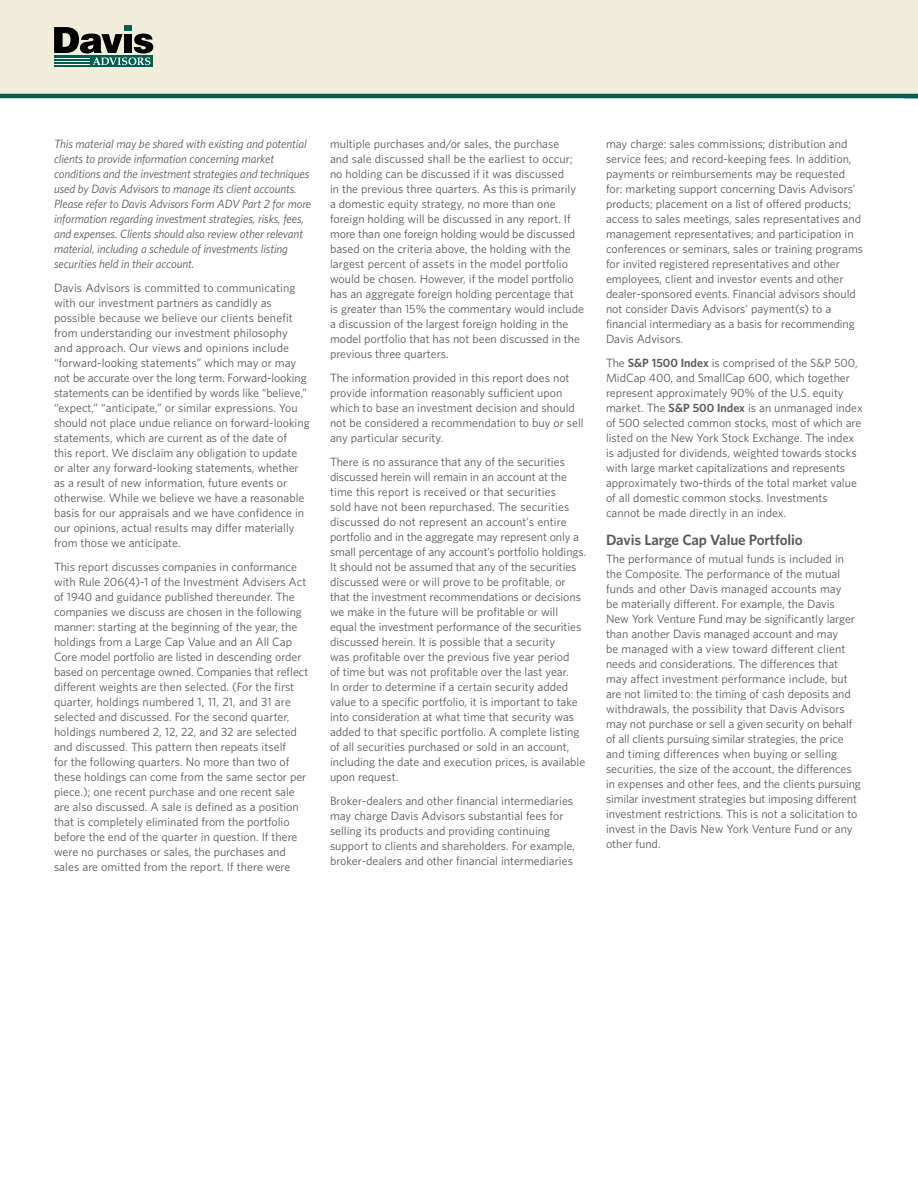
<style>
.page{position:relative;width:918px;height:1188px;background:#fff}
.page>*{position:absolute;margin:0;border:0;box-sizing:border-box;transform-origin:0 0}
.Disclosure{font:600 15px "Whitney";letter-spacing:-.01em;color:#58595b}
.Disclosure-2{font:12px/15px "Whitney";color:#58595b}
.Disclosure-3{font:italic 12px/15px "Whitney";letter-spacing:-.01em;color:#58595b}
.s1{font-weight:600}
</style>
<div class="page">
<div style="left:0;top:0;width:918px;height:94px;background:#f0eedb"></div>
<hr style="left:0;top:94px;width:918px;height:4px;background:#005f4f">
<div style="left:124px;top:25px;width:8px;height:6px;background:#005f4f"></div>
<div style="left:54px;top:56px;width:99px;height:11px;background:#005f4f"></div>
<svg style="left:54px;top:27px;width:99px;height:38px"></svg>
<p class="Disclosure-3" style="left:54px;top:136px;width:259px">This material may be shared with existing and potential clients to provide information concerning market conditions and the investment strategies and techniques used by Davis Advisors to manage its client accounts.<br>Please refer to Davis Advisors Form ADV Part 2 for more information regarding investment strategies, risks, fees, and expenses. Clients should also review other relevant material, including a schedule of investments listing securities held in their account.</p>
<p class="Disclosure-2" style="left:54px;top:280px;width:257px">Davis Advisors is committed to communicating with our investment partners as candidly as possible because we believe our clients benefit from understanding our investment philosophy<br>and approach. Our views and opinions include “forward-looking statements” which may or may not be accurate over the long term. Forward-looking statements can be identified by words like “believe,” “expect,” “anticipate,” or similar expressions. You should not place undue reliance on forward-looking statements, which are current as of the date of<br>this report. We disclaim any obligation to update or alter any forward-looking statements, whether as a result of new information, future events or otherwise. While we believe we have a reasonable basis for our appraisals and we have confidence in our opinions, actual results may differ materially from those we anticipate.</p>
<p class="Disclosure-2" style="left:54px;top:559px;width:256px">This report discusses companies in conformance with Rule 206(4)-1 of the Investment Advisers Act of 1940 and guidance published thereunder. The companies we discuss are chosen in the following manner: starting at the beginning of the year, the holdings from a Large Cap Value and an All Cap Core model portfolio are listed in descending order based on percentage owned. Companies that reflect different weights are then selected. (For the first quarter, holdings numbered 1, 11, 21, and 31 are selected and discussed. For the second quarter, holdings numbered 2, 12, 22, and 32 are selected and discussed. This pattern then repeats itself<br>for the following quarters. No more than two of these holdings can come from the same sector per piece.); one recent purchase and one recent sale are also discussed. A sale is defined as a position that is completely eliminated from the portfolio before the end of the quarter in question. If there were no purchases or sales, the purchases and sales are omitted from the report. If there were</p>
<p class="Disclosure-2" style="left:330px;top:136px;width:255px">multiple purchases and/or sales, the purchase<br>and sale discussed shall be the earliest to occur; no holding can be discussed if it was discussed<br>in the previous three quarters. As this is primarily a domestic equity strategy, no more than one foreign holding will be discussed in any report. If more than one foreign holding would be discussed based on the criteria above, the holding with the largest percent of assets in the model portfolio would be chosen. However, if the model portfolio has an aggregate foreign holding percentage that is greater than 15% the commentary would include a discussion of the largest foreign holding in the model portfolio that has not been discussed in the previous three quarters.</p>
<p class="Disclosure-2" style="left:330px;top:370px;width:255px">The information provided in this report does not provide information reasonably sufficient upon which to base an investment decision and should not be considered a recommendation to buy or sell any particular security.</p>
<p class="Disclosure-2" style="left:330px;top:454px;width:258px">There is no assurance that any of the securities discussed herein will remain in an account at the time this report is received or that securities<br>sold have not been repurchased. The securities discussed do not represent an account’s entire portfolio and in the aggregate may represent only a small percentage of any account’s portfolio holdings.<br>It should not be assumed that any of the securities discussed were or will prove to be profitable, or that the investment recommendations or decisions we make in the future will be profitable or will equal the investment performance of the securities discussed herein. It is possible that a security<br>was profitable over the previous five year period<br>of time but was not profitable over the last year.<br>In order to determine if a certain security added value to a specific portfolio, it is important to take into consideration at what time that security was added to that specific portfolio. A complete listing of all securities purchased or sold in an account, including the date and execution prices, is available upon request.</p>
<p class="Disclosure-2" style="left:330px;top:793px;width:247px">Broker-dealers and other financial intermediaries may charge Davis Advisors substantial fees for selling its products and providing continuing support to clients and shareholders. For example, broker-dealers and other financial intermediaries</p>
<p class="Disclosure-2" style="left:606px;top:136px;width:259px">may charge: sales commissions; distribution and service fees; and record-keeping fees. In addition, payments or reimbursements may be requested for: marketing support concerning Davis Advisors’ products; placement on a list of offered products; access to sales meetings, sales representatives and management representatives; and participation in conferences or seminars, sales or training programs for invited registered representatives and other employees, client and investor events and other dealer-sponsored events. Financial advisors should not consider Davis Advisors’ payment(s) to a financial intermediary as a basis for recommending Davis Advisors.</p>
<p class="Disclosure-2" style="left:606px;top:355px;width:258px">The <span class="s1">S&amp;P 1500 Index</span> is comprised of the S&amp;P 500, MidCap 400, and SmallCap 600, which together represent approximately 90% of the U.S. equity market. The <span class="s1">S&amp;P 500 Index</span> is an unmanaged index of 500 selected common stocks, most of which are listed on the New York Stock Exchange. The index is adjusted for dividends, weighted towards stocks with large market capitalizations and represents approximately two-thirds of the total market value of all domestic common stocks. Investments cannot be made directly in an index.</p>
<p class="Disclosure" style="left:606px;top:530px;width:198px">Davis Large Cap Value Portfolio</p>
<p class="Disclosure-2" style="left:606px;top:551px;width:257px">The performance of mutual funds is included in the Composite. The performance of the mutual funds and other Davis managed accounts may<br>be materially different. For example, the Davis<br>New York Venture Fund may be significantly larger than another Davis managed account and may<br>be managed with a view toward different client needs and considerations. The differences that may affect investment performance include, but are not limited to: the timing of cash deposits and withdrawals, the possibility that Davis Advisors may not purchase or sell a given security on behalf of all clients pursuing similar strategies, the price and timing differences when buying or selling securities, the size of the account, the differences in expenses and other fees, and the clients pursuing similar investment strategies but imposing different investment restrictions. This is not a solicitation to invest in the Davis New York Venture Fund or any other fund.</p>
</div>
